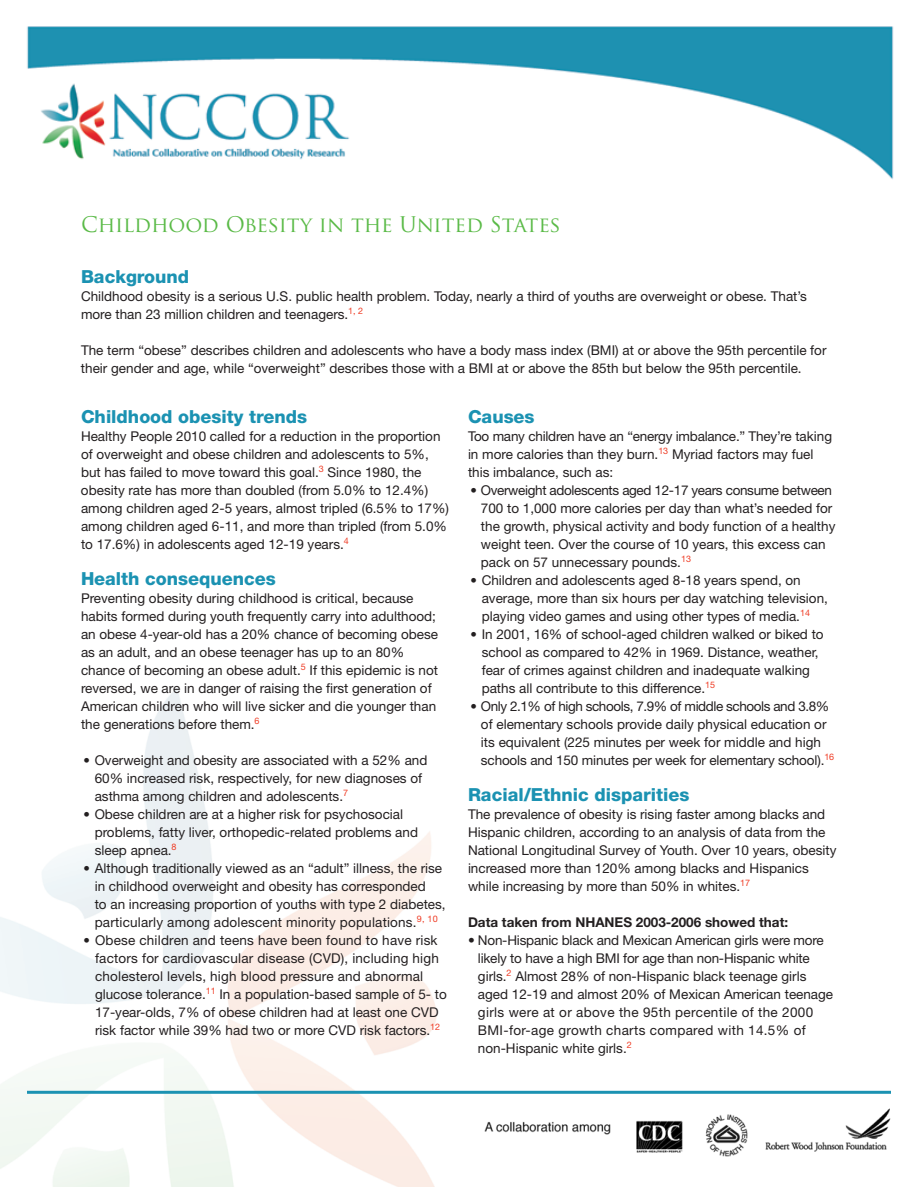
<style>
.page{position:relative;width:918px;height:1188px;background:#fff}
.page>*{position:absolute;margin:0;border:0;box-sizing:border-box;transform-origin:0 0}
.t1{font:21px "Trajan Pro";letter-spacing:-.01em;color:#5aba47}
.t2{font:800 18px "Helvetica Neue";color:#1b92b2}
.t3{font:13.5px/18px "Helvetica Neue";color:#231f20}
.t4{font:700 13.5px "Helvetica Neue";color:#231f20}
.s1{font-family:"Cooper Black Std";font-style:italic}
</style>
<div class="page">
<img style="left:484px;top:1108px;width:407px;height:49px">
<img style="left:27px;top:26px;width:867px;height:154px">
<hr style="left:27px;top:1091px;width:864px;height:3px;background:#1b92b2">
<h1 class="t1" style="left:81px;top:216px;width:481px">Childhood Obesity in the United States</h1>
<h2 class="t2" style="left:81px;top:270px;width:110px">Background</h2>
<p class="t3" style="left:81px;top:288px;width:728px">Childhood obesity is a serious U.S. public health problem. Today, nearly a third of youths are overweight or obese. That’s more than 23 million children and teenagers.<sup>1,</sup> <sup>2</sup></p>
<p class="t3" style="left:81px;top:342px;width:747px">The term “obese” describes children and adolescents who have a body mass index (BMI) at or above the 95th percentile for their gender and age, while “overweight” describes those with a BMI at or above the 85th but below the 95th percentile.</p>
<h2 class="t2" style="left:81px;top:410px;width:228px">Childhood obesity trends</h2>
<p class="t3" style="left:81px;top:428px;width:370px">Healthy People 2010 called for a reduction in the proportion of overweight and obese children and adolescents to 5%, but has failed to move toward this goal.<sup>3</sup> Since 1980, the obesity rate has more than doubled (from 5.0% to 12.4%) among children aged 2-5 years, almost tripled (6.5% to 17%) among children aged 6-11, and more than tripled (from 5.0% to 17.6%) in adolescents aged 12-19 years.<sup>4</sup></p>
<h2 class="t2" style="left:81px;top:572px;width:196px">Health consequences</h2>
<p class="t3" style="left:81px;top:590px;width:359px">Preventing obesity during childhood is critical, because habits formed during youth frequently carry into adulthood; an obese 4-year-old has a 20% chance of becoming obese as an adult, and an obese teenager has up to an 80% chance of becoming an obese adult.<sup>5</sup> If this epidemic is not reversed, we are in danger of raising the first generation of American children who will live sicker and die younger than the generations before them.<sup>6</sup></p>
<p class="t3" style="left:95px;top:752px;width:334px;text-indent:-14px"><span class="s1">•</span> Overweight and obesity are associated with a 52% and<br>60% increased risk, respectively, for new diagnoses of asthma among children and adolescents.<sup>7</sup></p>
<p class="t3" style="left:95px;top:806px;width:325px;text-indent:-14px"><span class="s1">•</span> Obese children are at a higher risk for psychosocial problems, fatty liver, orthopedic-related problems and sleep apnea.<sup>8</sup></p>
<p class="t3" style="left:95px;top:860px;width:353px;text-indent:-14px"><span class="s1">•</span> Although traditionally viewed as an “adult” illness, the rise in childhood overweight and obesity has corresponded<br>to an increasing proportion of youths with type 2 diabetes, particularly among adolescent minority populations.<sup>9,</sup> <sup>10</sup></p>
<p class="t3" style="left:95px;top:932px;width:353px;text-indent:-14px"><span class="s1">•</span> Obese children and teens have been found to have risk factors for cardiovascular disease (CVD), including high cholesterol levels, high blood pressure and abnormal glucose tolerance.<sup>11</sup> In a population-based sample of 5- to 17-year-olds, 7% of obese children had at least one CVD risk factor while 39% had two or more CVD risk factors.<sup>12</sup></p>
<h2 class="t2" style="left:468px;top:410px;width:68px">Causes</h2>
<p class="t3" style="left:468px;top:428px;width:366px">Too many children have an “energy imbalance.” They’re taking in more calories than they burn.<sup>13</sup> Myriad factors may fuel this imbalance, such as:</p>
<p class="t3" style="left:481px;top:482px;width:356px;text-indent:-13px"><span class="s1">•</span> Overweight adolescents aged 12-17 years consume between 700 to 1,000 more calories per day than what’s needed for the growth, physical activity and body function of a healthy weight teen. Over the course of 10 years, this excess can pack on 57 unnecessary pounds.<sup>13</sup></p>
<p class="t3" style="left:482px;top:572px;width:348px;text-indent:-14px"><span class="s1">•</span> Children and adolescents aged 8-18 years spend, on average, more than six hours per day watching television, playing video games and using other types of media.<sup>14</sup></p>
<p class="t3" style="left:482px;top:626px;width:343px;text-indent:-14px"><span class="s1">•</span> In 2001, 16% of school-aged children walked or biked to school as compared to 42% in 1969. Distance, weather, fear of crimes against children and inadequate walking paths all contribute to this difference.<sup>15</sup></p>
<p class="t3" style="left:481px;top:698px;width:355px;text-indent:-13px"><span class="s1">•</span> Only 2.1% of high schools, 7.9% of middle schools and 3.8% of elementary schools provide daily physical education or its equivalent (225 minutes per week for middle and high schools and 150 minutes per week for elementary school).<sup>16</sup></p>
<h2 class="t2" style="left:468px;top:788px;width:223px">Racial/Ethnic disparities</h2>
<p class="t3" style="left:468px;top:806px;width:370px">The prevalence of obesity is rising faster among blacks and Hispanic children, according to an analysis of data from the National Longitudinal Survey of Youth. Over 10 years, obesity increased more than 120% among blacks and Hispanics while increasing by more than 50% in whites.<sup>17</sup></p>
<p class="t4" style="left:468px;top:917px;width:322px">Data taken from NHANES 2003-2006 showed that:</p>
<p class="t3" style="left:478px;top:932px;width:357px;text-indent:-10px">• Non-Hispanic black and Mexican American girls were more likely to have a high BMI for age than non-Hispanic white girls.<sup>2</sup> Almost 28% of non-Hispanic black teenage girls aged 12-19 and almost 20% of Mexican American teenage girls were at or above the 95th percentile of the 2000<br>BMI-for-age growth charts compared with 14.5% of non-Hispanic white girls.<sup>2</sup></p>
</div>
